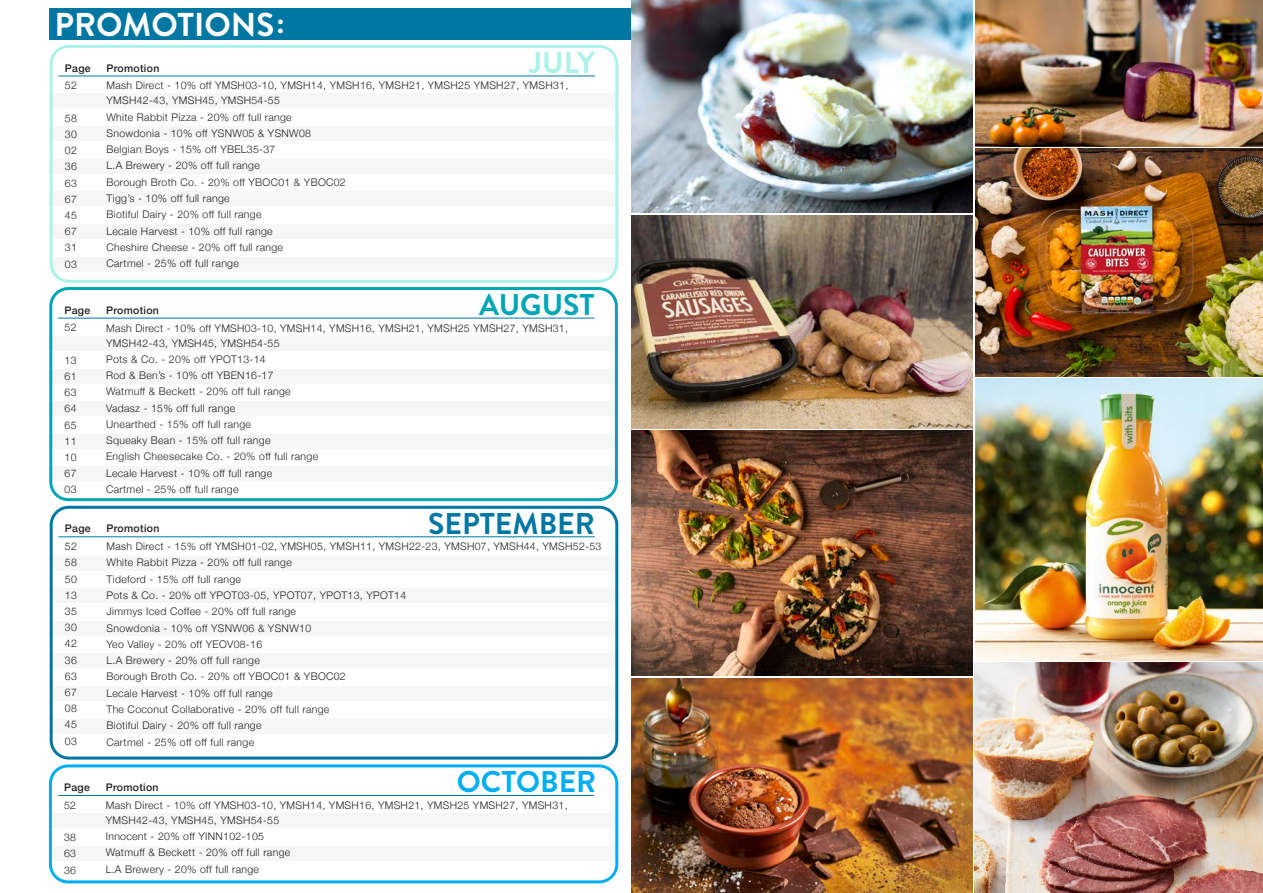
<style>
.page{position:relative;width:1263px;height:893px;background:#fff}
.page>*{position:absolute;margin:0;border:0;box-sizing:border-box;transform-origin:0 0}
.Subtitle{font:700 33px "Brandon Grotesque";color:#fff}
.t1{font:700 30px "Brandon Grotesque";color:#0077a3}
.t2{font:700 30px "Brandon Grotesque";color:#00aeef}
.t3{font:700 30px "Brandon Grotesque";color:#00a5b6}
.t4{font:700 30px "Brandon Grotesque";color:#abf2e9}
.Main_Body_Text{font:300 10.5px/15px "Helvetica Neue";letter-spacing:.03em;color:#231f20}
.Main_Body_Text-2{font:500 10.5px "Helvetica Neue";letter-spacing:.03em;color:#231f20}
</style>
<div class="page">
<div style="left:49px;top:8px;width:604px;height:32px;background:#0077a3"></div>
<div style="left:52px;top:93px;width:563px;height:15px;background:#f6f6f6"></div>
<div style="left:52px;top:159px;width:563px;height:15px;background:#f6f6f6"></div>
<div style="left:52px;top:126px;width:563px;height:15px;background:#f6f6f6"></div>
<div style="left:52px;top:191px;width:563px;height:15px;background:#f6f6f6"></div>
<div style="left:52px;top:224px;width:563px;height:14px;background:#f6f6f6"></div>
<div style="left:52px;top:257px;width:563px;height:15px;background:#f6f6f6"></div>
<div style="left:50px;top:45px;width:568px;height:238px;border:3px solid #abf2e9;border-radius:18px"></div>
<hr style="left:58px;top:76px;width:537px;height:1px;background:#0077a3">
<div style="left:51px;top:813px;width:563px;height:15px;background:#f6f6f6"></div>
<div style="left:51px;top:846px;width:563px;height:15px;background:#f6f6f6"></div>
<div style="left:49px;top:764px;width:569px;height:119px;border:3px solid #00aeef;border-radius:18px"></div>
<hr style="left:58px;top:795px;width:536px;height:1px;background:#0077a3">
<div style="left:52px;top:336px;width:563px;height:15px;background:#f6f6f6"></div>
<div style="left:52px;top:401px;width:563px;height:15px;background:#f6f6f6"></div>
<div style="left:52px;top:369px;width:563px;height:15px;background:#f6f6f6"></div>
<div style="left:52px;top:434px;width:563px;height:15px;background:#f6f6f6"></div>
<div style="left:52px;top:467px;width:563px;height:14px;background:#f6f6f6"></div>
<div style="left:49px;top:287px;width:569px;height:214px;border:3px solid #00a5b6;border-radius:18px"></div>
<hr style="left:58px;top:318px;width:536px;height:1px;background:#0077a3">
<div style="left:52px;top:556px;width:563px;height:15px;background:#f6f6f6"></div>
<div style="left:52px;top:621px;width:563px;height:14px;background:#f6f6f6"></div>
<div style="left:52px;top:686px;width:563px;height:14px;background:#f6f6f6"></div>
<div style="left:52px;top:719px;width:563px;height:14px;background:#f6f6f6"></div>
<div style="left:52px;top:588px;width:563px;height:15px;background:#f6f6f6"></div>
<div style="left:52px;top:653px;width:563px;height:14px;background:#f6f6f6"></div>
<div style="left:50px;top:506px;width:568px;height:254px;border:3px solid #0077a3;border-radius:18px"></div>
<hr style="left:58px;top:536px;width:537px;height:1px;background:#0077a3">
<img style="left:975px;top:148px;width:288px;height:228px">
<img style="left:631px;top:431px;width:341px;height:245px">
<img style="left:631px;top:678px;width:341px;height:215px">
<img style="left:631px;top:215px;width:341px;height:214px">
<img style="left:975px;top:379px;width:288px;height:282px">
<img style="left:975px;top:663px;width:288px;height:230px">
<img style="left:631px;top:0;width:341px;height:213px">
<img style="left:975px;top:0;width:288px;height:146px">
<p class="Subtitle" style="left:55px;top:1px;width:232px">PROMOTIONS:</p>
<p class="Main_Body_Text-2" style="left:106px;top:59px;width:54px">Promotion</p>
<p class="t4" style="left:530px;top:41px;width:67px">JULY</p>
<p class="Main_Body_Text" style="left:106px;top:77px;width:463px">Mash Direct - 10% off YMSH03-10, YMSH14, YMSH16, YMSH21, YMSH25 YMSH27, YMSH31,<br>YMSH42-43, YMSH45, YMSH54-55</p>
<p class="Main_Body_Text" style="left:106px;top:109px;width:187px">White Rabbit Pizza - 20% off full range</p>
<p class="Main_Body_Text" style="left:106px;top:125px;width:206px">Snowdonia - 10% off YSNW05 &amp; YSNW08</p>
<p class="Main_Body_Text" style="left:106px;top:141px;width:170px">Belgian Boys - 15% off YBEL35-37</p>
<p class="Main_Body_Text" style="left:106px;top:157px;width:155px">L.A Brewery - 20% off full range</p>
<p class="Main_Body_Text" style="left:106px;top:174px;width:241px">Borough Broth Co. - 20% off YBOC01 &amp; YBOC02</p>
<p class="Main_Body_Text" style="left:106px;top:190px;width:125px">Tigg’s - 10% off full range</p>
<p class="Main_Body_Text" style="left:106px;top:206px;width:157px">Biotiful Dairy - 20% off full range</p>
<p class="Main_Body_Text" style="left:106px;top:223px;width:168px">Lecale Harvest - 10% off full range</p>
<p class="Main_Body_Text" style="left:106px;top:239px;width:178px">Cheshire Cheese - 20% off full range</p>
<p class="Main_Body_Text" style="left:106px;top:255px;width:134px">Cartmel - 25% off full range</p>
<p class="Main_Body_Text-2" style="left:65px;top:59px;width:27px">Page</p>
<p class="Main_Body_Text" style="left:65px;top:77px;width:13px">52</p>
<p class="Main_Body_Text" style="left:65px;top:110px;width:13px">58</p>
<p class="Main_Body_Text" style="left:65px;top:126px;width:13px">30</p>
<p class="Main_Body_Text" style="left:65px;top:142px;width:13px">02</p>
<p class="Main_Body_Text" style="left:65px;top:158px;width:13px">36</p>
<p class="Main_Body_Text" style="left:65px;top:174px;width:13px">63</p>
<p class="Main_Body_Text" style="left:65px;top:191px;width:13px">67</p>
<p class="Main_Body_Text" style="left:65px;top:207px;width:13px">45</p>
<p class="Main_Body_Text" style="left:65px;top:223px;width:13px">67</p>
<p class="Main_Body_Text" style="left:65px;top:239px;width:13px">31</p>
<p class="Main_Body_Text" style="left:65px;top:255px;width:13px">03</p>
<p class="Main_Body_Text-2" style="left:65px;top:302px;width:27px">Page</p>
<p class="Main_Body_Text" style="left:65px;top:319px;width:13px">52</p>
<p class="Main_Body_Text" style="left:65px;top:352px;width:13px">13</p>
<p class="Main_Body_Text" style="left:65px;top:368px;width:13px">61</p>
<p class="Main_Body_Text" style="left:65px;top:384px;width:13px">63</p>
<p class="Main_Body_Text" style="left:65px;top:400px;width:13px">64</p>
<p class="Main_Body_Text" style="left:65px;top:417px;width:13px">65</p>
<p class="Main_Body_Text" style="left:65px;top:433px;width:13px">11</p>
<p class="Main_Body_Text" style="left:65px;top:449px;width:13px">10</p>
<p class="Main_Body_Text" style="left:65px;top:465px;width:13px">67</p>
<p class="Main_Body_Text" style="left:65px;top:481px;width:13px">03</p>
<p class="Main_Body_Text-2" style="left:65px;top:520px;width:27px">Page</p>
<p class="Main_Body_Text" style="left:65px;top:538px;width:13px">52</p>
<p class="Main_Body_Text" style="left:65px;top:554px;width:13px">58</p>
<p class="Main_Body_Text" style="left:65px;top:570px;width:13px">50</p>
<p class="Main_Body_Text" style="left:65px;top:587px;width:13px">13</p>
<p class="Main_Body_Text" style="left:65px;top:603px;width:13px">35</p>
<p class="Main_Body_Text" style="left:65px;top:619px;width:13px">30</p>
<p class="Main_Body_Text" style="left:65px;top:635px;width:13px">42</p>
<p class="Main_Body_Text" style="left:65px;top:651px;width:13px">36</p>
<p class="Main_Body_Text" style="left:65px;top:668px;width:13px">63</p>
<p class="Main_Body_Text" style="left:65px;top:684px;width:13px">67</p>
<p class="Main_Body_Text" style="left:65px;top:700px;width:13px">08</p>
<p class="Main_Body_Text" style="left:65px;top:716px;width:13px">45</p>
<p class="Main_Body_Text" style="left:65px;top:732px;width:13px">03</p>
<p class="Main_Body_Text-2" style="left:64px;top:779px;width:27px">Page</p>
<p class="Main_Body_Text" style="left:64px;top:797px;width:13px">52</p>
<p class="Main_Body_Text" style="left:64px;top:829px;width:13px">38</p>
<p class="Main_Body_Text" style="left:64px;top:845px;width:13px">63</p>
<p class="Main_Body_Text" style="left:64px;top:862px;width:13px">36</p>
<p class="t3" style="left:479px;top:284px;width:117px">AUGUST</p>
<p class="Main_Body_Text" style="left:106px;top:319px;width:463px">Mash Direct - 10% off YMSH03-10, YMSH14, YMSH16, YMSH21, YMSH25 YMSH27, YMSH31,<br>YMSH42-43, YMSH45, YMSH54-55</p>
<p class="Main_Body_Text" style="left:106px;top:351px;width:161px">Pots &amp; Co. - 20% off YPOT13-14</p>
<p class="Main_Body_Text" style="left:106px;top:367px;width:169px">Rod &amp; Ben’s - 10% off YBEN16-17</p>
<p class="Main_Body_Text" style="left:106px;top:383px;width:186px">Watmuff &amp; Beckett - 20% off full range</p>
<p class="Main_Body_Text" style="left:106px;top:400px;width:131px">Vadasz - 15% off full range</p>
<p class="Main_Body_Text" style="left:106px;top:416px;width:146px">Unearthed - 15% off full range</p>
<p class="Main_Body_Text" style="left:106px;top:432px;width:166px">Squeaky Bean - 15% off full range</p>
<p class="Main_Body_Text" style="left:106px;top:448px;width:214px">English Cheesecake Co. - 20% off full range</p>
<p class="Main_Body_Text" style="left:106px;top:465px;width:168px">Lecale Harvest - 10% off full range</p>
<p class="Main_Body_Text" style="left:106px;top:481px;width:134px">Cartmel - 25% off full range</p>
<p class="Main_Body_Text-2" style="left:106px;top:302px;width:54px">Promotion</p>
<p class="t1" style="left:428px;top:502px;width:168px">SEPTEMBER</p>
<p class="Main_Body_Text" style="left:107px;top:538px;width:496px">Mash Direct - 15% off YMSH01-02, YMSH05, YMSH11, YMSH22-23, YMSH07, YMSH44, YMSH52-53</p>
<p class="Main_Body_Text" style="left:107px;top:554px;width:187px">White Rabbit Pizza - 20% off full range</p>
<p class="Main_Body_Text" style="left:107px;top:571px;width:136px">Tideford - 15% off full range</p>
<p class="Main_Body_Text" style="left:107px;top:587px;width:301px">Pots &amp; Co. - 20% off YPOT03-05, YPOT07, YPOT13, YPOT14</p>
<p class="Main_Body_Text" style="left:107px;top:603px;width:191px">Jimmys Iced Coffee - 20% off full range</p>
<p class="Main_Body_Text" style="left:107px;top:620px;width:206px">Snowdonia - 10% off YSNW06 &amp; YSNW10</p>
<p class="Main_Body_Text" style="left:107px;top:636px;width:157px">Yeo Valley - 20% off YEOV08-16</p>
<p class="Main_Body_Text" style="left:107px;top:652px;width:155px">L.A Brewery - 20% off full range</p>
<p class="Main_Body_Text" style="left:107px;top:668px;width:241px">Borough Broth Co. - 20% off YBOC01 &amp; YBOC02</p>
<p class="Main_Body_Text" style="left:107px;top:685px;width:168px">Lecale Harvest - 10% off full range</p>
<p class="Main_Body_Text" style="left:107px;top:701px;width:224px">The Coconut Collaborative - 20% off full range</p>
<p class="Main_Body_Text" style="left:107px;top:717px;width:157px">Biotiful Dairy - 20% off full range</p>
<p class="Main_Body_Text" style="left:107px;top:733px;width:149px">Cartmel - 25% off off full range</p>
<p class="Main_Body_Text-2" style="left:107px;top:520px;width:54px">Promotion</p>
<p class="t2" style="left:457px;top:761px;width:141px">OCTOBER</p>
<p class="Main_Body_Text" style="left:106px;top:797px;width:463px">Mash Direct - 10% off YMSH03-10, YMSH14, YMSH16, YMSH21, YMSH25 YMSH27, YMSH31,<br>YMSH42-43, YMSH45, YMSH54-55</p>
<p class="Main_Body_Text" style="left:106px;top:828px;width:160px">Innocent - 20% off YINN102-105</p>
<p class="Main_Body_Text" style="left:106px;top:844px;width:186px">Watmuff &amp; Beckett - 20% off full range</p>
<p class="Main_Body_Text" style="left:106px;top:861px;width:155px">L.A Brewery - 20% off full range</p>
<p class="Main_Body_Text-2" style="left:106px;top:779px;width:54px">Promotion</p>
</div>
